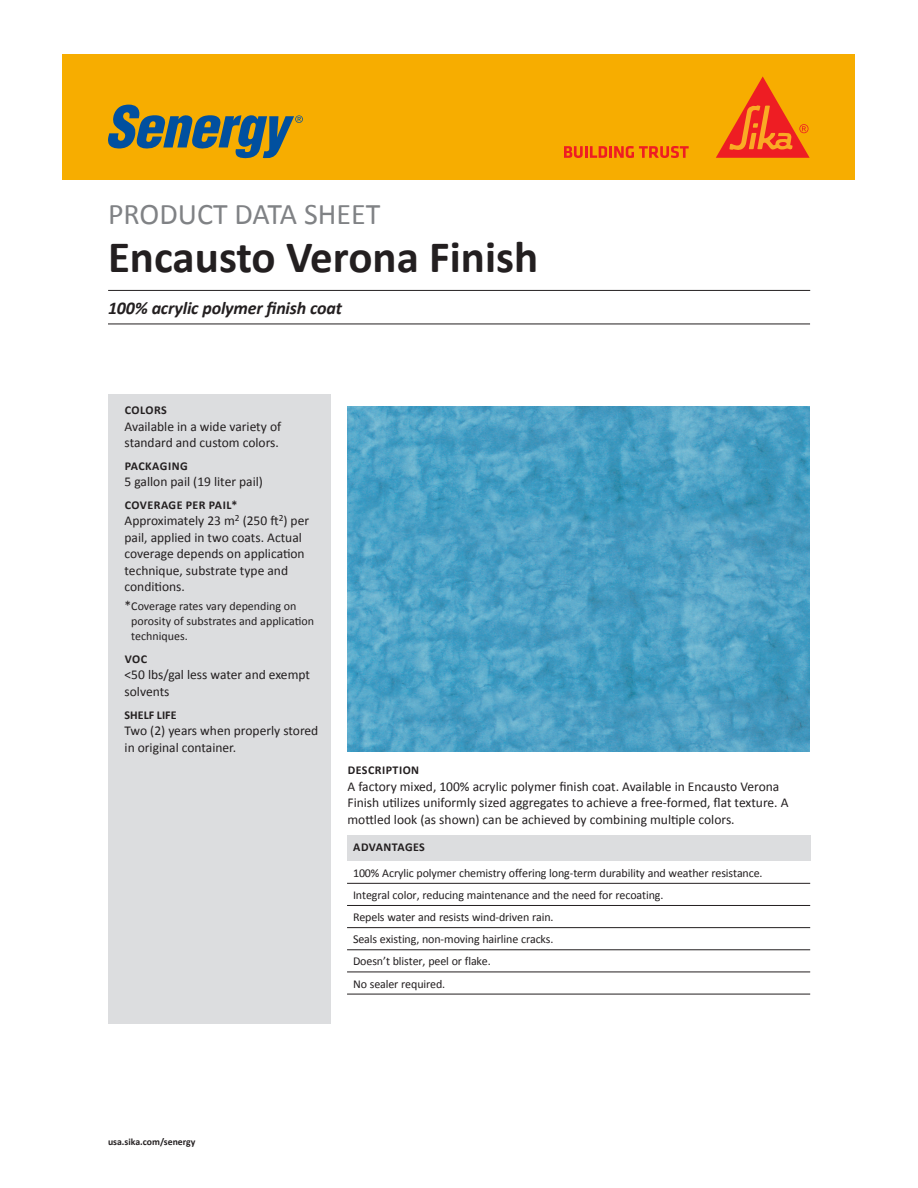
<style>
.page{position:relative;width:918px;height:1188px;background:#fff}
.page>*{position:absolute;margin:0;border:0;box-sizing:border-box;transform-origin:0 0}
.Product_Name{font:700 45px "Calibri";color:#231f20}
.Product_Bulletin{font:30px "Calibri";color:#808285}
.Product_Name_Subhead{font:italic 700 18px "Calibri";letter-spacing:-.01em;color:#231f20}
.Side_Block_Body_Copy{font:13.5px/16.5px "Calibri";color:#231f20}
.Body_Copy__indent{font:13.5px/16.5px "Calibri";color:#231f20}
.Test_Data_Body_Copy{font:12px "Calibri";letter-spacing:-.01em;color:#231f20}
.Side_Block_Body_Copy-2{font:12px/15px "Calibri";color:#231f20}
.Side_Block_Header{font:700 12px "Calibri";letter-spacing:.04em;color:#231f20}
.Headers_no_Rule{font:700 12px "Calibri";letter-spacing:.04em;color:#231f20}
.Test_Data_Chart_Titl{font:700 12px "Calibri";letter-spacing:.03em;color:#231f20}
.Side_Block_Body_Copy-3{font:700 12px "Calibri";color:#231f20}
.t1{font:700 9.75px "Calibri";color:#231f20}
.s1{font-size:13.5px}
</style>
<div class="page">
<div style="left:63px;top:54px;width:792px;height:125px;background:#f7ad00"></div>
<svg style="left:108px;top:105px;width:195px;height:53px"></svg>
<svg style="left:564px;top:146px;width:125px;height:12px"></svg>
<svg style="left:716px;top:76px;width:94px;height:82px"></svg>
<img style="left:348px;top:406px;width:462px;height:346px">
<hr style="left:108px;top:290px;width:702px;height:1px;background:#231f20">
<hr style="left:108px;top:324px;width:702px;height:1px;background:#231f20">
<div style="left:108px;top:394px;width:223px;height:629px;background:#dcdddf"></div>
<div style="left:347px;top:836px;width:463px;height:25px;background:#dcdddf"></div>
<hr style="left:347px;top:883px;width:463px;height:1px;background:#231f20">
<hr style="left:347px;top:905px;width:463px;height:1px;background:#231f20">
<hr style="left:347px;top:927px;width:463px;height:1px;background:#231f20">
<hr style="left:347px;top:950px;width:463px;height:1px;background:#231f20">
<hr style="left:347px;top:972px;width:463px;height:1px;background:#231f20">
<hr style="left:347px;top:994px;width:463px;height:1px;background:#231f20">
<p class="Product_Bulletin" style="left:108px;top:193px;width:274px">PRODUCT DATA SHEET</p>
<p class="Product_Name" style="left:108px;top:225px;width:432px">Encausto Verona Finish</p>
<p class="Product_Name_Subhead" style="left:108px;top:295px;width:235px">100% acrylic polymer finish coat</p>
<p class="Side_Block_Header" style="left:125px;top:402px;width:44px">COLORS</p>
<p class="Side_Block_Body_Copy" style="left:125px;top:418px;width:158px">Available in a wide variety of standard and custom colors.</p>
<p class="Side_Block_Header" style="left:125px;top:458px;width:64px">PACKAGING</p>
<p class="Side_Block_Body_Copy" style="left:125px;top:473px;width:140px">5 gallon pail (19 liter pail)</p>
<p class="Side_Block_Header" style="left:125px;top:497px;width:114px">COVERAGE PER PAIL*</p>
<p class="Side_Block_Body_Copy" style="left:125px;top:512px;width:186px">Approximately 23 m<sup>2</sup> (250 ft<sup>2</sup>) per pail, applied in two coats. Actual coverage depends on application technique, substrate type and conditions.</p>
<p class="Side_Block_Body_Copy-2" style="left:131px;top:598px;width:184px;text-indent:-7px"><span class="s1">*</span>Coverage rates vary depending on porosity of substrates and application techniques.</p>
<p class="Side_Block_Header" style="left:125px;top:650px;width:24px">VOC</p>
<p class="Side_Block_Body_Copy" style="left:125px;top:666px;width:187px">&lt;50 lbs/gal less water and exempt solvents</p>
<p class="Side_Block_Body_Copy-3" style="left:125px;top:706px;width:54px">SHELF LIFE</p>
<p class="Side_Block_Body_Copy" style="left:125px;top:722px;width:195px">Two (2) years when properly stored in original container.</p>
<p class="Headers_no_Rule" style="left:348px;top:762px;width:73px">DESCRIPTION</p>
<p class="Body_Copy__indent" style="left:348px;top:778px;width:443px">A factory mixed, 100% acrylic polymer finish coat. Available in Encausto Verona<br>Finish utilizes uniformly sized aggregates to achieve a free-formed, flat texture. A mottled look (as shown) can be achieved by combining multiple colors.</p>
<p class="Test_Data_Chart_Titl" style="left:353px;top:839px;width:73px">ADVANTAGES</p>
<p class="Test_Data_Body_Copy" style="left:353px;top:864px;width:411px">100% Acrylic polymer chemistry offering long-term durability and weather resistance.</p>
<p class="Test_Data_Body_Copy" style="left:353px;top:887px;width:312px">Integral color, reducing maintenance and the need for recoating.</p>
<p class="Test_Data_Body_Copy" style="left:353px;top:909px;width:202px">Repels water and resists wind-driven rain.</p>
<p class="Test_Data_Body_Copy" style="left:353px;top:931px;width:202px">Seals existing, non-moving hairline cracks.</p>
<p class="Test_Data_Body_Copy" style="left:353px;top:953px;width:139px">Doesn’t blister, peel or flake.</p>
<p class="Test_Data_Body_Copy" style="left:353px;top:975px;width:94px">No sealer required.</p>
<p class="t1" style="left:108px;top:1134px;width:89px">usa.sika.com/senergy</p>
</div>
